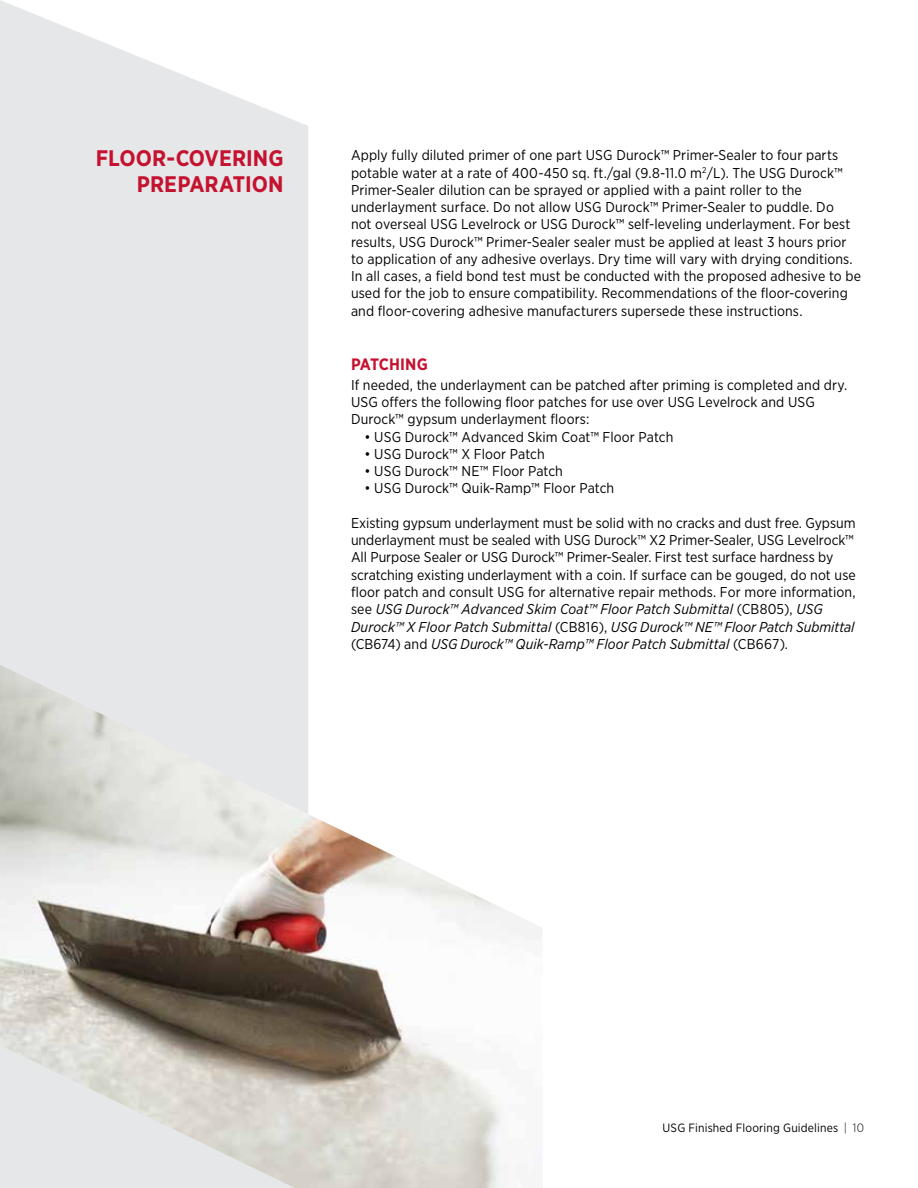
<style>
.page{position:relative;width:918px;height:1188px;background:#fff}
.page>*{position:absolute;margin:0;border:0;box-sizing:border-box;transform-origin:0 0}
.t1{font:700 22.5px/25.5px "Gotham Narrow";color:#c41230;text-align:right}
.t2{font:700 16.5px "Gotham Narrow";color:#c41230}
.t3{font:14.25px/17.2px "Gotham Narrow";letter-spacing:.005em;color:#000}
.t4{font:12px "Gotham Narrow";letter-spacing:.015em;color:#000}
.s1{font-style:italic}
.s2{font-weight:300}
</style>
<div class="page">
<svg style="left:0;top:0;width:308px;height:665px;background:#e8e9ea"></svg>
<img style="left:0;top:665px;width:542px;height:523px">
<h1 class="t1" style="left:96px;top:146px;width:189px">FLOOR-COVERING<br>PREPARATION</h1>
<p class="t3" style="left:351px;top:147px;width:512px">Apply fully diluted primer of one part USG Durock™ Primer-Sealer to four parts potable water at a rate of 400-450 sq. ft./gal (9.8-11.0 m<sup>2</sup>/L). The USG Durock™ Primer-Sealer dilution can be sprayed or applied with a paint roller to the underlayment surface. Do not allow USG Durock™ Primer-Sealer to puddle. Do<br>not overseal USG Levelrock or USG Durock™ self-leveling underlayment. For best results, USG Durock™ Primer-Sealer sealer must be applied at least 3 hours prior to application of any adhesive overlays. Dry time will vary with drying conditions.<br>In all cases, a field bond test must be conducted with the proposed adhesive to be used for the job to ensure compatibility. Recommendations of the floor-covering and floor-covering adhesive manufacturers supersede these instructions.</p>
<p class="t2" style="left:351px;top:353px;width:78px">PATCHING</p>
<p class="t3" style="left:351px;top:376px;width:498px">If needed, the underlayment can be patched after priming is completed and dry.<br>USG offers the following floor patches for use over USG Levelrock and USG<br>Durock™ gypsum underlayment floors:</p>
<p class="t3" style="left:364px;top:428px;width:310px">• USG Durock™ Advanced Skim Coat™ Floor Patch</p>
<p class="t3" style="left:364px;top:445px;width:182px">• USG Durock™ X Floor Patch</p>
<p class="t3" style="left:364px;top:462px;width:200px">• USG Durock™ NE™ Floor Patch</p>
<p class="t3" style="left:364px;top:480px;width:251px">• USG Durock™ Quik-Ramp™ Floor Patch</p>
<p class="t3" style="left:351px;top:514px;width:506px">Existing gypsum underlayment must be solid with no cracks and dust free. Gypsum underlayment must be sealed with USG Durock™ X2 Primer-Sealer, USG Levelrock™ All Purpose Sealer or USG Durock™ Primer-Sealer. First test surface hardness by scratching existing underlayment with a coin. If surface can be gouged, do not use floor patch and consult USG for alternative repair methods. For more information, see <span class="s1">USG Durock™ Advanced Skim Coat™ Floor Patch Submittal</span> (CB805), <span class="s1">USG Durock™ X Floor Patch Submittal</span> (CB816), <span class="s1">USG Durock™ NE™ Floor Patch Submittal </span>(CB674) and <span class="s1">USG Durock™ Quik-Ramp™ Floor Patch Submittal</span> (CB667).</p>
<p class="t4" style="left:663px;top:1120px;width:203px">USG Finished Flooring Guidelines <span class="s2">| 10</span></p>
</div>
